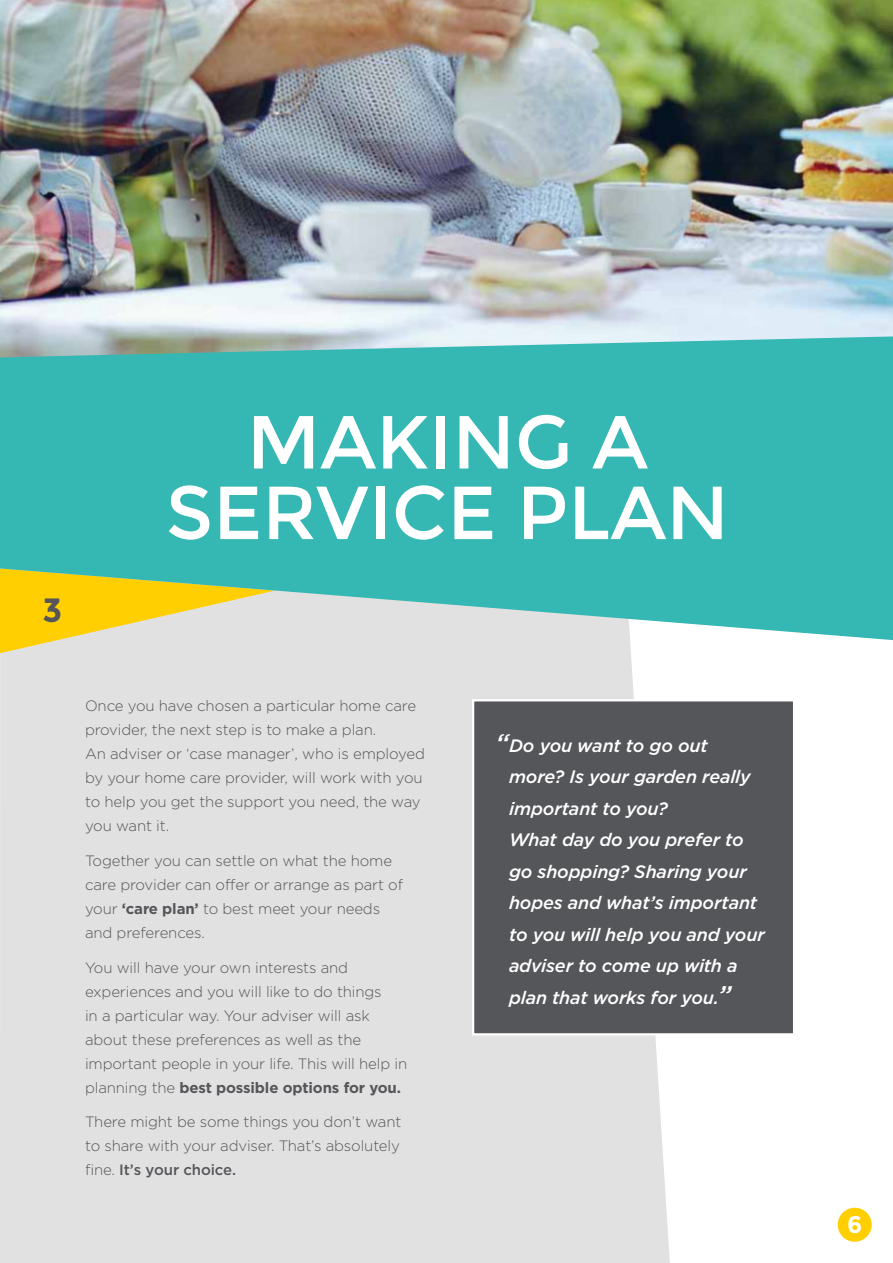
<style>
.page{position:relative;width:893px;height:1263px;background:#e2e1e1}
.page>*{position:absolute;margin:0;border:0;box-sizing:border-box;transform-origin:0 0}
.t1{font:75px/70.5px "Montserrat";color:#fff;text-align:center}
.t2{font:700 33.6px "Montserrat";color:#55565a}
.t3{font:700 24px "Montserrat";color:#fff}
.t4{font:italic 500 18px/31.5px "Gotham";letter-spacing:-.01em;color:#fff}
.t5{font:300 15px/24px "Gotham";letter-spacing:-.01em;color:#55565a}
.s1{font-weight:700}
.s2{font-weight:500}
.s3{font-size:25.5px}
</style>
<div class="page">
<svg style="left:625px;top:640px;width:268px;height:623px;background:#fcfcfc"></svg>
<hr style="left:0;top:0;width:1px;height:1263px;background:#fff">
<img style="left:0;top:0;width:893px;height:336px">
<svg style="left:0;top:640px;width:58px;height:13px"></svg>
<svg style="left:0;top:336px;width:893px;height:304px;background:#4fbcb0"></svg>
<svg style="left:0;top:0;width:1px;height:60px"></svg>
<div style="left:473px;top:700px;width:321px;height:334px;background:#55565a"></div>
<div style="left:472px;top:699px;width:323px;height:336px;border:2px solid #fff"></div>
<div style="left:838px;top:1208px;width:34px;height:34px;background:#ffcf01;border-radius:50%"></div>
<h2 class="t2" style="left:43px;top:590px;width:21px">3</h2>
<h1 class="t1" style="left:166px;top:408px;width:550px">MAKING A<br>SERVICE PLAN</h1>
<p class="t5" style="left:85px;top:694px;width:341px">Once you have chosen a particular home care provider, the next step is to make a plan.<br>An adviser or ‘case manager’, who is employed by your home care provider, will work with you to help you get the support you need, the way you want it.</p>
<p class="t5" style="left:85px;top:848px;width:320px">Together you can settle on what the home care provider can offer or arrange as part of your <span class="s1">‘care plan’</span> to best meet your needs and preferences.</p>
<p class="t5" style="left:85px;top:955px;width:324px">You will have your own interests and experiences and you will like to do things<br>in a particular way. Your adviser will ask about these preferences as well as the important people in your life. This will help in planning the <span class="s1">best possible options for you.</span></p>
<p class="t5" style="left:85px;top:1110px;width:318px;text-align:justify">There might be some things you don’t want to share with your adviser. That’s absolutely fine. <span class="s2">It’s your choice.</span></p>
<p class="t4" style="left:509px;top:729px;width:257px;text-indent:-13px"><span class="s3">“</span>Do you want to go out more? Is your garden really important to you?<br>What day do you prefer to go shopping? Sharing your hopes and what’s important to you will help you and your adviser to come up with a plan that works for you.<span class="s3">”</span></p>
<h3 class="t3" style="left:847px;top:1210px;width:17px">6</h3>
</div>
